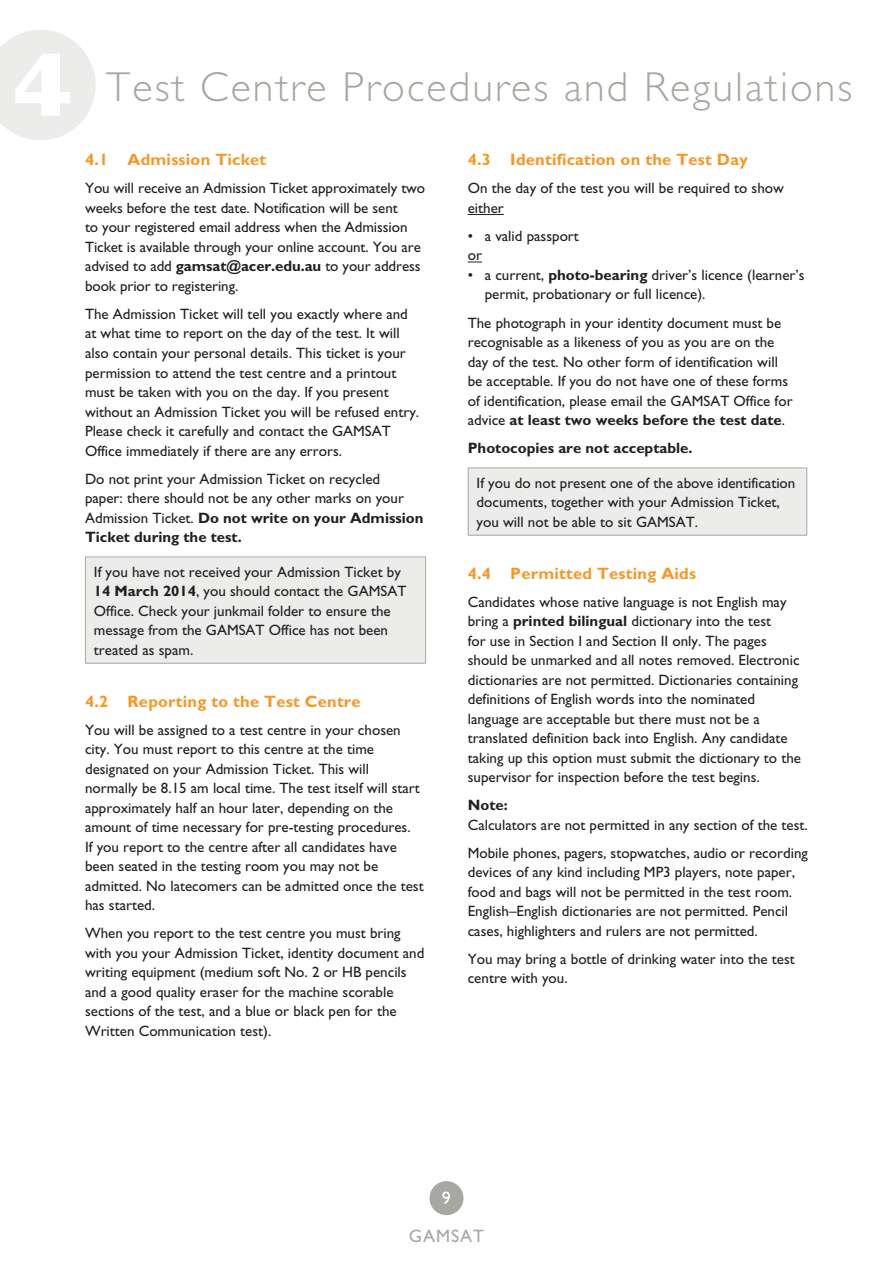
<style>
.page{position:relative;width:893px;height:1263px;background:#fff}
.page>*{position:absolute;margin:0;border:0;box-sizing:border-box;transform-origin:0 0}
.t1{font:300 42px "Gill Sans";letter-spacing:.05em;color:#a8a8a1}
.t2{font:18px "Gill Sans";letter-spacing:.05em;color:#a8a8a1}
.t3{font:18px "Gill Sans";color:#fff}
.t4{font:700 16.5px "Gill Sans";letter-spacing:.015em;color:#f79727}
.t5{font:15px/19.5px "Gill Sans";color:#231f20}
.t6{font:700 15px "Gill Sans";color:#231f20}
.s1{font-weight:800;font-size:90px;color:#fff}
.s2{font-weight:700}
</style>
<div class="page">
<div style="left:429px;top:1181px;width:34px;height:34px;background:#a8a8a1;border-radius:50%"></div>
<div style="left:85px;top:557px;width:341px;height:106px;background:#ececeb"></div>
<hr style="left:85px;top:556px;width:341px;height:1px;background:#a8a8a1">
<hr style="left:85px;top:557px;width:1px;height:106px;background:#a8a8a1">
<hr style="left:425px;top:557px;width:1px;height:106px;background:#a8a8a1">
<hr style="left:85px;top:663px;width:341px;height:1px;background:#a8a8a1">
<hr style="left:468px;top:214px;width:36px;height:1px;background:#231f20">
<svg style="left:468px;top:262px;width:14px;height:1px"></svg>
<div style="left:468px;top:468px;width:339px;height:67px;background:#ececeb"></div>
<hr style="left:468px;top:467px;width:339px;height:1px;background:#a8a8a1">
<hr style="left:468px;top:468px;width:1px;height:67px;background:#a8a8a1">
<hr style="left:806px;top:468px;width:1px;height:67px;background:#a8a8a1">
<hr style="left:468px;top:535px;width:339px;height:1px;background:#a8a8a1">
<svg style="left:0;top:30px;width:96px;height:110px"></svg>
<h1 class="t1" style="left:12px;top:63px;width:842px"><span class="s1">4</span> Test Centre Procedures and Regulations</h1>
<p class="t4" style="left:85px;top:150px;width:183px">4.1 Admission Ticket</p>
<p class="t5" style="left:85px;top:179px;width:342px">You will receive an Admission Ticket approximately two weeks before the test date. Notification will be sent<br>to your registered email address when the Admission Ticket is available through your online account. You are advised to add <span class="s2">gamsat@acer.edu.au</span> to your address book prior to registering.</p>
<p class="t5" style="left:85px;top:304px;width:336px">The Admission Ticket will tell you exactly where and at what time to report on the day of the test. It will also contain your personal details. This ticket is your permission to attend the test centre and a printout must be taken with you on the day. If you present without an Admission Ticket you will be refused entry.<br>Please check it carefully and contact the GAMSAT Office immediately if there are any errors.</p>
<p class="t5" style="left:85px;top:469px;width:340px">Do not print your Admission Ticket on recycled<br>paper: there should not be any other marks on your Admission Ticket. <span class="s2">Do not write on your Admission Ticket during the test.</span></p>
<p class="t5" style="left:94px;top:562px;width:314px">If you have not received your Admission Ticket by <span class="s2">14 March 2014</span>, you should contact the GAMSAT Office. Check your junkmail folder to ensure the message from the GAMSAT Office has not been treated as spam.</p>
<p class="t4" style="left:85px;top:691px;width:277px">4.2 Reporting to the Test Centre</p>
<p class="t5" style="left:85px;top:720px;width:340px">You will be assigned to a test centre in your chosen city. You must report to this centre at the time designated on your Admission Ticket. This will normally be 8.15 am local time. The test itself will start approximately half an hour later, depending on the amount of time necessary for pre-testing procedures.<br>If you report to the centre after all candidates have been seated in the testing room you may not be admitted. No latecomers can be admitted once the test has started.</p>
<p class="t5" style="left:85px;top:924px;width:341px">When you report to the test centre you must bring with you your Admission Ticket, identity document and writing equipment (medium soft No. 2 or HB pencils and a good quality eraser for the machine scorable sections of the test, and a blue or black pen for the Written Communication test).</p>
<p class="t4" style="left:468px;top:150px;width:282px">4.3 Identification on the Test Day</p>
<p class="t5" style="left:468px;top:179px;width:318px">On the day of the test you will be required to show either</p>
<p class="t5" style="left:468px;top:226px;width:113px">• a valid passport or</p>
<p class="t5" style="left:485px;top:265px;width:321px;text-indent:-17px">• a current, <span class="s2">photo-bearing</span> driver’s licence (learner’s permit, probationary or full licence).</p>
<p class="t5" style="left:468px;top:313px;width:326px">The photograph in your identity document must be recognisable as a likeness of you as you are on the day of the test. No other form of identification will be acceptable. If you do not have one of these forms of identification, please email the GAMSAT Office for advice <span class="s2">at least two weeks before the test date</span>.</p>
<p class="t6" style="left:468px;top:439px;width:226px">Photocopies are not acceptable.</p>
<p class="t5" style="left:477px;top:473px;width:320px">If you do not present one of the above identification documents, together with your Admission Ticket, you will not be able to sit GAMSAT.</p>
<p class="t4" style="left:468px;top:563px;width:230px">4.4 Permitted Testing Aids</p>
<p class="t5" style="left:468px;top:592px;width:335px">Candidates whose native language is not English may bring a <span class="s2">printed bilingual</span> dictionary into the test<br>for use in Section I and Section II only. The pages should be unmarked and all notes removed. Electronic dictionaries are not permitted. Dictionaries containing definitions of English words into the nominated language are acceptable but there must not be a translated definition back into English. Any candidate taking up this option must submit the dictionary to the supervisor for inspection before the test begins.</p>
<p class="t6" style="left:468px;top:796px;width:42px">Note:</p>
<p class="t5" style="left:468px;top:811px;width:342px;line-height:28px">Calculators are not permitted in any section of the test.<br>Mobile phones, pagers, stopwatches, audio or recording</p>
<p class="t5" style="left:468px;top:863px;width:329px">devices of any kind including MP3 players, note paper, food and bags will not be permitted in the test room.<br>English–English dictionaries are not permitted. Pencil cases, highlighters and rulers are not permitted.</p>
<p class="t5" style="left:468px;top:949px;width:329px">You may bring a bottle of drinking water into the test centre with you.</p>
<p class="t3" style="left:442px;top:1187px;width:10px">9</p>
<p class="t2" style="left:409px;top:1226px;width:77px">GAMSAT</p>
</div>
